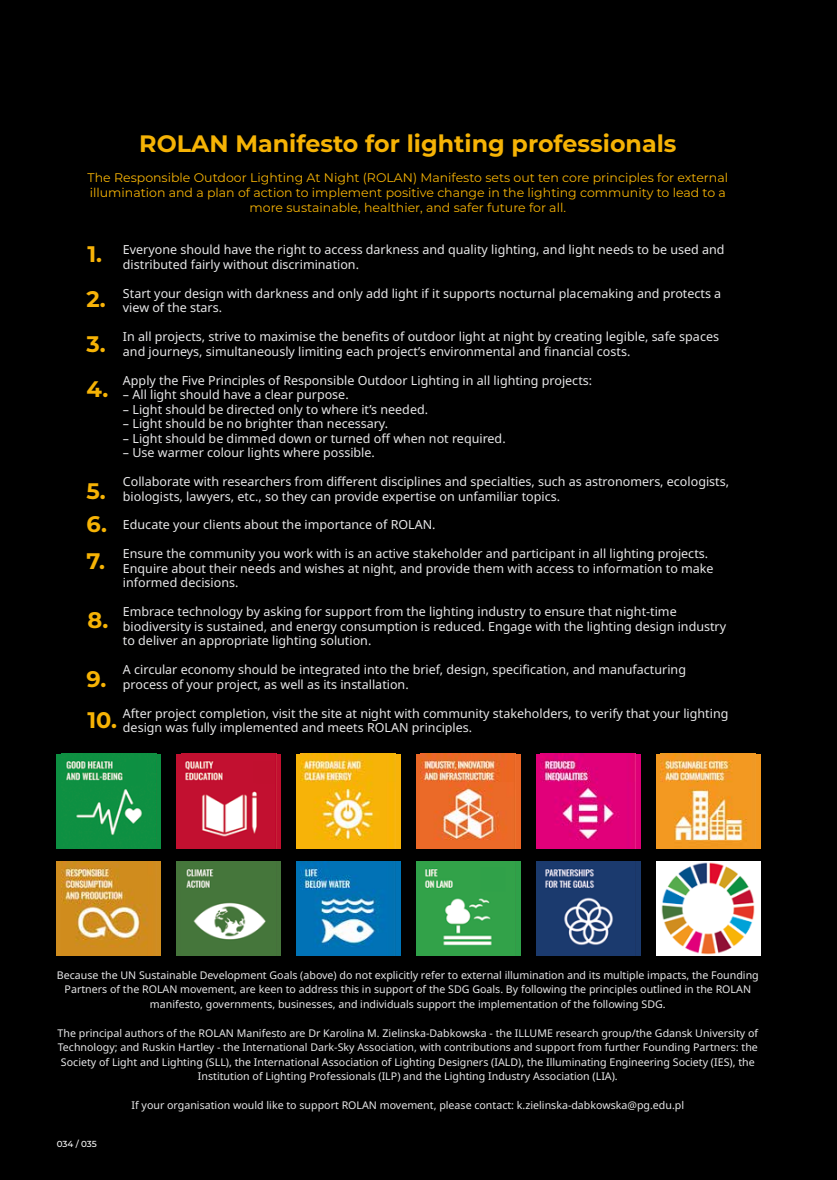
<style>
.page{position:relative;width:837px;height:1180px;background:#fff}
.page>*{position:absolute;margin:0;border:0;box-sizing:border-box;transform-origin:0 0}
.t1{font:700 23.75px "Montserrat";color:#f6b305}
.t2{font:700 22.5px/45.2px "Montserrat";color:#f6b305}
.t3{font:700 22.5px "Montserrat";color:#f7b308}
.t4{font:700 22.5px "Montserrat";color:#f8b308}
.t5{font:12.5px/14.5px "Noto Sans";color:#e8e8e9}
.t6{font:12.5px/15px "Montserrat";color:#f6b305;text-align:center}
.t7{font:10.62px/14.5px "Noto Sans";color:#e8e8e9;text-align:center}
.t8{font:500 8.75px "Montserrat";letter-spacing:-.01em;color:#fff}
</style>
<div class="page">
<div style="left:0;top:0;width:836px;height:1180px;background:#000"></div>
<div style="left:296px;top:754px;width:104px;height:95px;background:#f8b308"></div>
<img style="left:301px;top:754px;width:95px;height:95px">
<div style="left:296px;top:861px;width:104px;height:95px;background:#0073b6"></div>
<img style="left:301px;top:861px;width:78px;height:86px">
<div style="left:176px;top:754px;width:104px;height:95px;background:#c21030"></div>
<img style="left:185px;top:760px;width:72px;height:77px">
<div style="left:176px;top:861px;width:104px;height:95px;background:#45753b"></div>
<img style="left:186px;top:869px;width:80px;height:71px">
<div style="left:57px;top:754px;width:104px;height:95px;background:#0d9042"></div>
<img style="left:66px;top:761px;width:76px;height:75px">
<div style="left:57px;top:861px;width:104px;height:95px;background:#d08d1f"></div>
<img style="left:61px;top:861px;width:87px;height:86px">
<div style="left:416px;top:754px;width:104px;height:95px;background:#eb6827"></div>
<img style="left:420px;top:754px;width:81px;height:86px">
<div style="left:416px;top:861px;width:104px;height:95px;background:#2fa149"></div>
<img style="left:425px;top:868px;width:67px;height:78px">
<div style="left:536px;top:754px;width:104px;height:95px;background:#df0078"></div>
<img style="left:540px;top:754px;width:79px;height:86px">
<div style="left:536px;top:861px;width:104px;height:95px;background:#1b3a6d"></div>
<img style="left:545px;top:868px;width:68px;height:77px">
<div style="left:655px;top:754px;width:104px;height:95px;background:#f3981f"></div>
<img style="left:660px;top:754px;width:87px;height:87px">
<div style="left:655px;top:861px;width:104px;height:95px;background:#fff"></div>
<img style="left:661px;top:862px;width:94px;height:93px">
<h1 class="t1" style="left:139px;top:127px;width:538px">ROLAN Manifesto for lighting professionals</h1>
<p class="t6" style="left:88px;top:170px;width:641px">The Responsible Outdoor Lighting At Night (ROLAN) Manifesto sets out ten core principles for external illumination and a plan of action to implement positive change in the lighting community to lead to a more sustainable, healthier, and safer future for all.</p>
<p class="t5" style="left:123px;top:243px;width:603px">Everyone should have the right to access darkness and quality lighting, and light needs to be used and distributed fairly without discrimination.</p>
<p class="t5" style="left:123px;top:286px;width:599px">Start your design with darkness and only add light if it supports nocturnal placemaking and protects a view of the stars.</p>
<p class="t5" style="left:123px;top:330px;width:597px">In all projects, strive to maximise the benefits of outdoor light at night by creating legible, safe spaces and journeys, simultaneously limiting each project’s environmental and financial costs.</p>
<p class="t5" style="left:123px;top:373px;width:470px">Apply the Five Principles of Responsible Outdoor Lighting in all lighting projects:</p>
<p class="t5" style="left:123px;top:388px;width:227px">– All light should have a clear purpose.</p>
<p class="t5" style="left:123px;top:402px;width:306px">– Light should be directed only to where it’s needed.</p>
<p class="t5" style="left:123px;top:417px;width:267px">– Light should be no brighter than necessary.</p>
<p class="t5" style="left:123px;top:431px;width:384px">– Light should be dimmed down or turned off when not required.</p>
<p class="t5" style="left:123px;top:446px;width:253px">– Use warmer colour lights where possible.</p>
<p class="t5" style="left:123px;top:475px;width:607px">Collaborate with researchers from different disciplines and specialties, such as astronomers, ecologists, biologists, lawyers, etc., so they can provide expertise on unfamiliar topics.</p>
<p class="t5" style="left:123px;top:518px;width:314px">Educate your clients about the importance of ROLAN.</p>
<p class="t5" style="left:123px;top:547px;width:592px">Ensure the community you work with is an active stakeholder and participant in all lighting projects.<br>Enquire about their needs and wishes at night, and provide them with access to information to make informed decisions.</p>
<p class="t5" style="left:123px;top:605px;width:604px">Embrace technology by asking for support from the lighting industry to ensure that night-time biodiversity is sustained, and energy consumption is reduced. Engage with the lighting design industry to deliver an appropriate lighting solution.</p>
<p class="t5" style="left:123px;top:663px;width:564px">A circular economy should be integrated into the brief, design, specification, and manufacturing process of your project, as well as its installation.</p>
<p class="t5" style="left:123px;top:706px;width:606px">After project completion, visit the site at night with community stakeholders, to verify that your lighting design was fully implemented and meets ROLAN principles.</p>
<h2 class="t3" style="left:87px;top:237px;width:16px">1.</h2>
<h2 class="t4" style="left:86px;top:282px;width:21px">2.</h2>
<h2 class="t2" style="left:86px;top:320px;width:23px">3.<br>4.</h2>
<h2 class="t2" style="left:86px;top:473px;width:22px;line-height:33.8px">5.<br>6.</h2>
<h2 class="t2" style="left:86px;top:538px;width:20px">7.</h2>
<h2 class="t2" style="left:87px;top:597px;width:22px">8.</h2>
<h2 class="t2" style="left:86px;top:658px;width:32px;line-height:40.5px">9.<br>10.</h2>
<p class="t7" style="left:57px;top:968px;width:703px">Because the UN Sustainable Development Goals (above) do not explicitly refer to external illumination and its multiple impacts, the Founding<br>Partners of the ROLAN movement, are keen to address this in support of the SDG Goals. By following the principles outlined in the ROLAN manifesto, governments, businesses, and individuals support the implementation of the following SDG.</p>
<p class="t7" style="left:58px;top:1026px;width:701px">The principal authors of the ROLAN Manifesto are Dr Karolina M. Zielinska-Dabkowska - the ILLUME research group/the Gdansk University of Technology; and Ruskin Hartley - the International Dark‐Sky Association, with contributions and support from further Founding Partners: the Society of Light and Lighting (SLL), the International Association of Lighting Designers (IALD), the Illuminating Engineering Society (IES), the Institution of Lighting Professionals (ILP) and the Lighting Industry Association (LIA).</p>
<p class="t7" style="left:131px;top:1098px;width:554px">If your organisation would like to support ROLAN movement, please contact: k.zielinska-dabkowska@pg.edu.pl</p>
<p class="t8" style="left:57px;top:1138px;width:42px">034 / 035</p>
</div>
